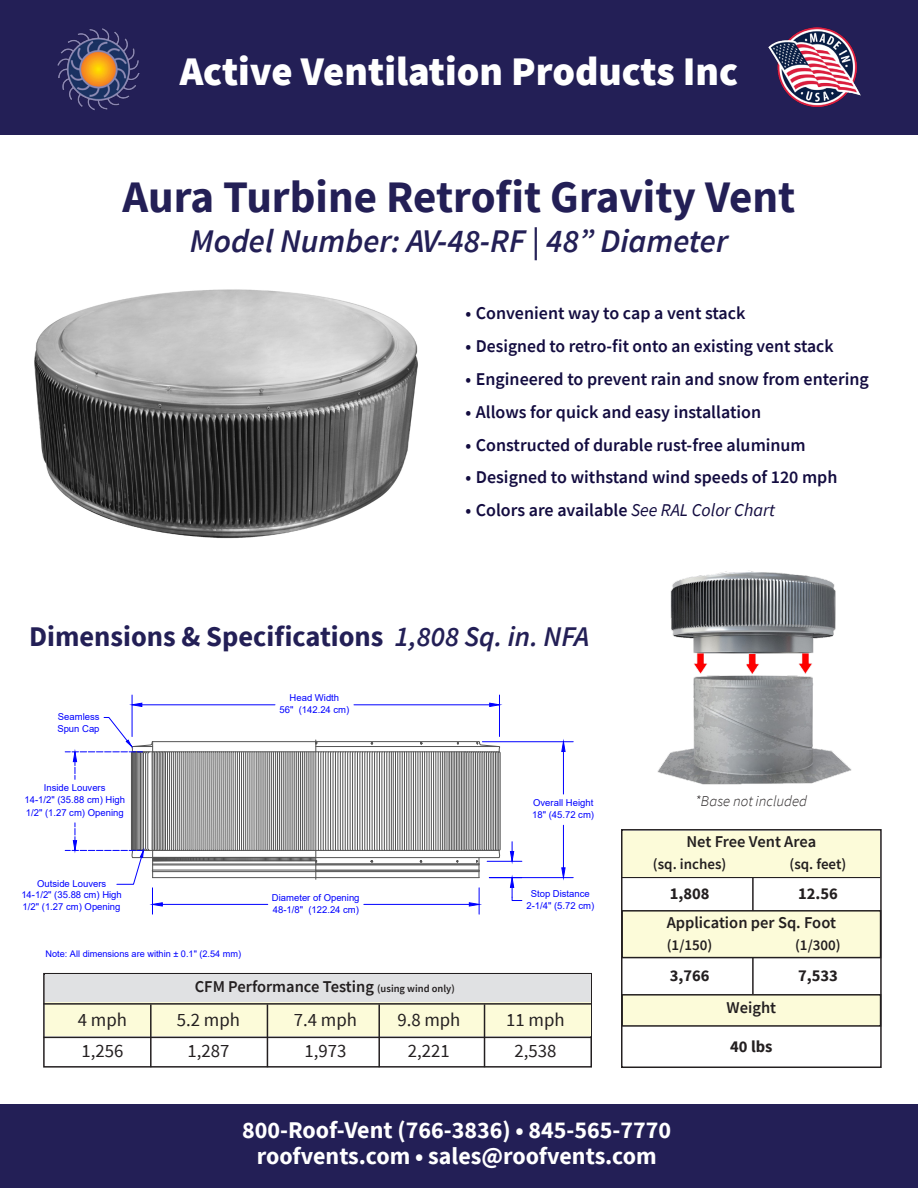
<style>
.page{position:relative;width:918px;height:1188px;background:#fff}
.page>*{position:absolute;margin:0;border:0;box-sizing:border-box;transform-origin:0 0}
.t1{font:700 45px "Source Sans Pro";color:#231f56}
.t2{font:900 40.5px "Source Sans Pro";color:#fff}
.t3{font:italic 600 33px "Source Sans Pro";color:#231f56}
.t4{font:700 28.5px "Source Sans Pro";color:#231f56}
.t5{font:700 24px/25.5px "Source Sans Pro";color:#fff;text-align:center}
.t6{font:18.75px "Source Sans Pro";color:#231f20}
.t7{font:600 18px "Source Sans Pro";color:#130c40}
.t8{font:600 16.5px "Source Sans Pro";color:#231f20}
.t9{font:700 16.5px "Source Sans Pro";color:#231f20}
.t10{font:700 15.15px "Arial";color:#000}
.t11{font:600 15px "Source Sans Pro";color:#231f20}
.t12{font:italic 300 15px "Source Sans Pro";color:#231f20}
.t13{font:9.45px/12.5px "Arial";color:#00f;text-align:center}
.t14{font:9.15px "Arial";color:#00f}
.s1{font-weight:400;font-style:italic}
.s2{font-weight:600;font-style:italic}
.s3{font-size:10.5px}
</style>
<div class="page">
<div style="left:0;top:0;width:918px;height:135px;background:#231f56"></div>
<img style="left:57px;top:28px;width:83px;height:83px">
<img style="left:769px;top:28px;width:92px;height:79px">
<div style="left:0;top:1105px;width:918px;height:83px;background:#231f56"></div>
<svg style="left:64px;top:694px;width:510px;height:221px"></svg>
<svg style="left:65px;top:717px;width:436px;height:197px"></svg>
<hr style="left:489px;top:877px;width:33px;height:1px;background:#00f">
<hr style="left:487px;top:861px;width:35px;height:1px;background:#00f">
<svg style="left:510px;top:877px;width:13px;height:24px"></svg>
<svg style="left:510px;top:842px;width:4px;height:20px"></svg>
<img style="left:657px;top:570px;width:195px;height:215px">
<img style="left:34px;top:289px;width:384px;height:250px">
<div style="left:43px;top:973px;width:549px;height:95px;border:2px solid #231f20"></div>
<div style="left:45px;top:974px;width:545px;height:34px;background:#e0e1e3"></div>
<div style="left:45px;top:1003px;width:545px;height:33px;background:#fcfbd9"></div>
<hr style="left:43px;top:1037px;width:549px;height:1px;background:#231f20">
<hr style="left:43px;top:1003px;width:549px;height:2px;background:#231f20">
<hr style="left:150px;top:1004px;width:2px;height:63px;background:#231f20">
<hr style="left:267px;top:1004px;width:1px;height:63px;background:#231f20">
<hr style="left:378px;top:1004px;width:2px;height:63px;background:#231f20">
<hr style="left:484px;top:1004px;width:1px;height:63px;background:#231f20">
<hr style="left:752px;top:832px;width:2px;height:167px;background:#231f20">
<hr style="left:621px;top:877px;width:259px;height:1px;background:#231f20">
<div style="left:622px;top:831px;width:258px;height:46px;background:#fcfbd9"></div>
<div style="left:622px;top:995px;width:259px;height:31px;background:#fcfbd9"></div>
<div style="left:621px;top:994px;width:260px;height:33px;border:2px solid #231f20"></div>
<div style="left:622px;top:911px;width:259px;height:47px;background:#fcfbd9"></div>
<div style="left:621px;top:910px;width:260px;height:48px;border:2px solid #231f20"></div>
<div style="left:621px;top:829px;width:261px;height:239px;border:2px solid #231f20"></div>
<h2 class="t2" style="left:180px;top:43px;width:560px">Active Ventilation Products Inc</h2>
<p class="t1" style="left:123px;top:167px;width:674px">Aura Turbine Retrofit Gravity Vent</p>
<p class="t3" style="left:190px;top:219px;width:540px">Model Number: AV-48-RF | 48” Diameter</p>
<p class="t7" style="left:465px;top:302px;width:282px">• Convenient way to cap a vent stack</p>
<p class="t7" style="left:465px;top:334px;width:370px">• Designed to retro-fit onto an existing vent stack</p>
<p class="t7" style="left:465px;top:367px;width:405px">• Engineered to prevent rain and snow from entering</p>
<p class="t7" style="left:465px;top:400px;width:297px">• Allows for quick and easy installation</p>
<p class="t7" style="left:465px;top:433px;width:342px">• Constructed of durable rust-free aluminum</p>
<p class="t7" style="left:465px;top:466px;width:374px">• Designed to withstand wind speeds of 120 mph</p>
<p class="t7" style="left:465px;top:498px;width:311px">• Colors are available <span class="s1">See RAL Color Chart</span></p>
<p class="t4" style="left:29px;top:618px;width:562px">Dimensions &amp; Specifications <span class="s2">1,808 Sq. in. NFA</span></p>
<p class="t13" style="left:57px;top:711px;width:44px;line-height:11.4px;text-align:left">Seamless<br>Spun Cap</p>
<p class="t13" style="left:25px;top:781px;width:102px">Inside Louvers<br>14-1/2" (35.88 cm) High<br>1/2" (1.27 cm) Opening</p>
<p class="t13" style="left:21px;top:878px;width:102px;line-height:11.4px">Outside Louvers<br>14-1/2" (35.88 cm) High<br>1/2" (1.27 cm) Opening</p>
<p class="t14" style="left:45px;top:948px;width:197px">Note: All dimensions are within ± 0.1" (2.54 mm)</p>
<p class="t13" style="left:280px;top:691px;width:71px">Head Width<br>56" (142.24 cm)</p>
<p class="t13" style="left:272px;top:891px;width:89px;text-align:left">Diameter of Opening<br>48-1/8" (122.24 cm)</p>
<p class="t8" style="left:195px;top:975px;width:262px">CFM Performance Testing <span class="s3">(using wind only)</span></p>
<p class="t10" style="left:261px;top:976px;width:108px">Cut-away View</p>
<p class="t13" style="left:532px;top:796px;width:63px;text-align:left">Overall Height<br>18" (45.72 cm)</p>
<p class="t13" style="left:526px;top:887px;width:69px">Stop Distance<br>2-1/4" (5.72 cm)</p>
<p class="t6" style="left:78px;top:1007px;width:51px">4 mph</p>
<p class="t6" style="left:177px;top:1007px;width:65px">5.2 mph</p>
<p class="t6" style="left:294px;top:1007px;width:65px">7.4 mph</p>
<p class="t6" style="left:397px;top:1007px;width:65px">9.8 mph</p>
<p class="t6" style="left:506px;top:1007px;width:60px">11 mph</p>
<p class="t6" style="left:81px;top:1039px;width:43px">1,256</p>
<p class="t6" style="left:187px;top:1039px;width:43px">1,287</p>
<p class="t6" style="left:304px;top:1039px;width:43px">1,973</p>
<p class="t6" style="left:408px;top:1039px;width:43px">2,221</p>
<p class="t6" style="left:514px;top:1039px;width:43px">2,538</p>
<p class="t12" style="left:695px;top:792px;width:114px">*Base not included</p>
<p class="t8" style="left:687px;top:831px;width:131px">Net Free Vent Area</p>
<p class="t11" style="left:653px;top:854px;width:75px">(sq. inches)</p>
<p class="t9" style="left:670px;top:883px;width:41px">1,808</p>
<p class="t11" style="left:790px;top:854px;width:58px">(sq. feet)</p>
<p class="t9" style="left:798px;top:883px;width:41px">12.56</p>
<p class="t8" style="left:667px;top:912px;width:171px">Application per Sq. Foot</p>
<p class="t11" style="left:667px;top:935px;width:47px">(1/150)</p>
<p class="t9" style="left:670px;top:965px;width:41px">3,766</p>
<p class="t8" style="left:727px;top:997px;width:51px">Weight</p>
<p class="t9" style="left:730px;top:1036px;width:44px">40 lbs</p>
<p class="t11" style="left:795px;top:935px;width:47px">(1/300)</p>
<p class="t9" style="left:798px;top:965px;width:41px">7,533</p>
<h3 class="t5" style="left:242px;top:1117px;width:430px">800-Roof-Vent (766-3836) • 845-565-7770 roofvents.com • sales@roofvents.com</h3>
</div>
